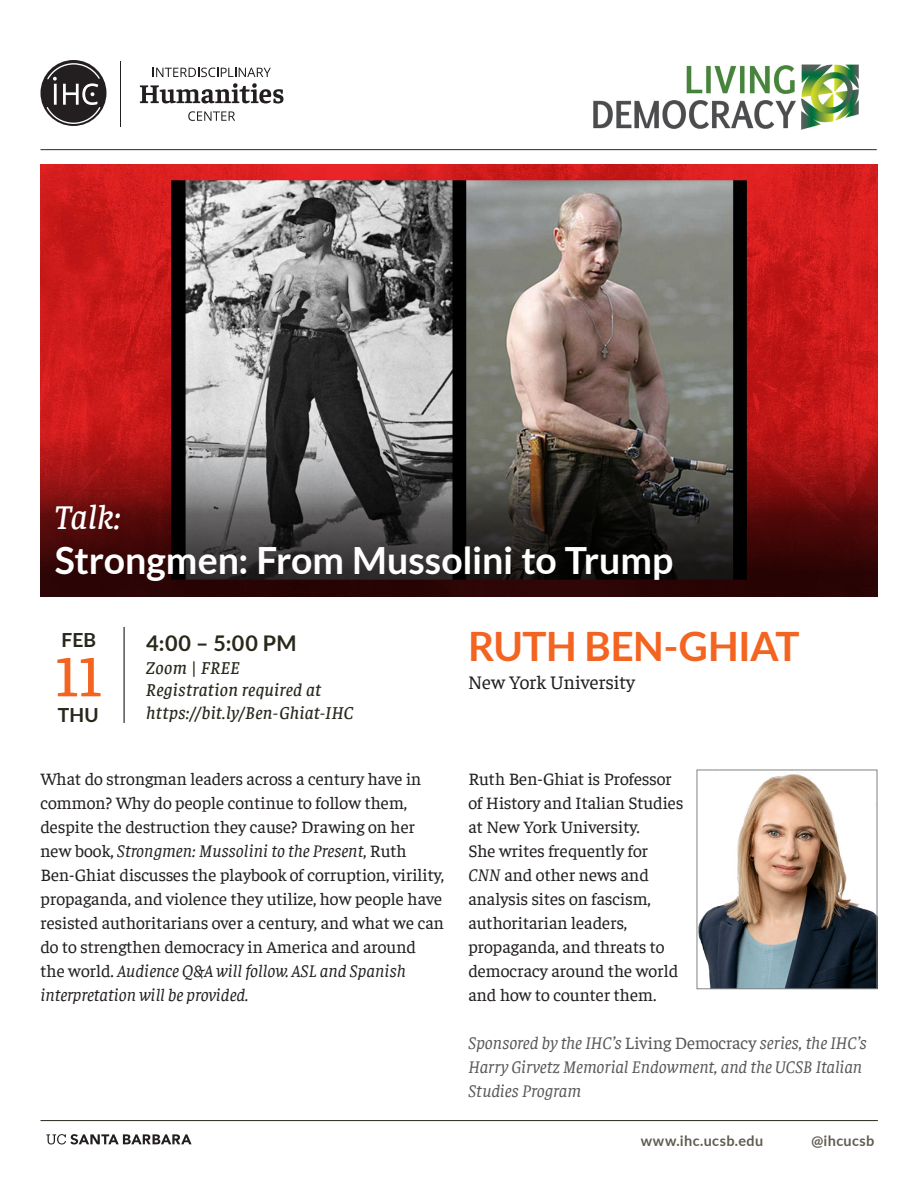
<style>
.page{position:relative;width:918px;height:1188px;background:#fff}
.page>*{position:absolute;margin:0;border:0;box-sizing:border-box;transform-origin:0 0}
.t1{font:500 58.35px "Faustina";color:#f36421}
.t2{font:700 40.5px "Lato";letter-spacing:-.015em;color:#f36421}
.t3{font:700 37.5px "Lato";color:#fff}
.t4{font:italic 500 34.5px "Faustina";color:#fff}
.t5{font:700 21.6px "Lato";color:#29281b}
.t6{font:19.5px "Faustina";color:#231f20}
.t7{font:700 19.5px "Lato";letter-spacing:.01em;color:#29281b}
.t8{font:italic 500 18px/22.5px "Faustina";letter-spacing:.015em;color:#29281b}
.t9{font:17.7px/24px "Faustina";color:#231f20}
.t10{font:italic 17.7px/24px "Faustina";letter-spacing:-.005em;color:#57585a}
.t11{font:700 14.4px "Lato";letter-spacing:.025em;color:#615c52}
.s1{font-style:italic}
.s2{font-style:normal}
</style>
<div class="page">
<img style="left:40px;top:164px;width:838px;height:254px">
<svg style="left:40px;top:418px;width:838px;height:178px;background:#512e2c"></svg>
<hr style="left:40px;top:1120px;width:838px;height:1px;background:#29281b">
<hr style="left:124px;top:627px;width:1px;height:96px;background:#000">
<svg style="left:46px;top:1134px;width:146px;height:11px"></svg>
<hr style="left:120px;top:61px;width:1px;height:66px;background:#231f20">
<svg style="left:140px;top:83px;width:144px;height:21px"></svg>
<svg style="left:188px;top:111px;width:47px;height:10px"></svg>
<svg style="left:153px;top:68px;width:118px;height:9px"></svg>
<svg style="left:40px;top:60px;width:66px;height:66px"></svg>
<hr style="left:40px;top:149px;width:837px;height:1px;background:#29281b">
<img style="left:593px;top:64px;width:266px;height:66px">
<img style="left:699px;top:774px;width:176px;height:213px">
<div style="left:697px;top:770px;width:180px;height:219px;border:1px solid #808285"></div>
<p class="t4" style="left:55px;top:494px;width:68px">Talk:</p>
<p class="t3" style="left:55px;top:539px;width:620px">Strongmen: From Mussolini to Trump</p>
<p class="t7" style="left:61px;top:628px;width:36px">FEB</p>
<p class="t1" style="left:55px;top:637px;width:48px">11</p>
<p class="t7" style="left:58px;top:704px;width:43px">THU</p>
<p class="t5" style="left:146px;top:631px;width:152px">4:00 – 5:00 PM</p>
<p class="t8" style="left:146px;top:655px;width:95px">Zoom | FREE</p>
<p class="t8" style="left:146px;top:678px;width:209px">Registration required at https://bit.ly/Ben-Ghiat-IHC</p>
<p class="t2" style="left:468px;top:623px;width:333px">RUTH BEN-GHIAT</p>
<p class="t6" style="left:468px;top:669px;width:169px">New York University</p>
<p class="t9" style="left:40px;top:765px;width:405px">What do strongman leaders across a century have in common? Why do people continue to follow them, despite the destruction they cause? Drawing on her new book, <span class="s1">Strongmen: Mussolini to the Present</span>, Ruth Ben-Ghiat discusses the playbook of corruption, virility, propaganda, and violence they utilize, how people have resisted authoritarians over a century, and what we can do to strengthen democracy in America and around the world. <span class="s1">Audience Q&amp;A will follow. ASL and Spanish interpretation will be provided.</span></p>
<p class="t9" style="left:468px;top:765px;width:216px">Ruth Ben-Ghiat is Professor of History and Italian Studies at New York University.<br>She writes frequently for<br><span class="s1">CNN</span> and other news and analysis sites on fascism, authoritarian leaders, propaganda, and threats to democracy around the world and how to counter them.</p>
<p class="t10" style="left:468px;top:1029px;width:400px">Sponsored by the IHC’s <span class="s2">Living Democracy</span> series, the IHC’s<br>Harry Girvetz Memorial Endowment, and the UCSB Italian<br>Studies Program</p>
<p class="t11" style="left:641px;top:1132px;width:124px">www.ihc.ucsb.edu</p>
<p class="t11" style="left:812px;top:1132px;width:64px">@ihcucsb</p>
</div>
